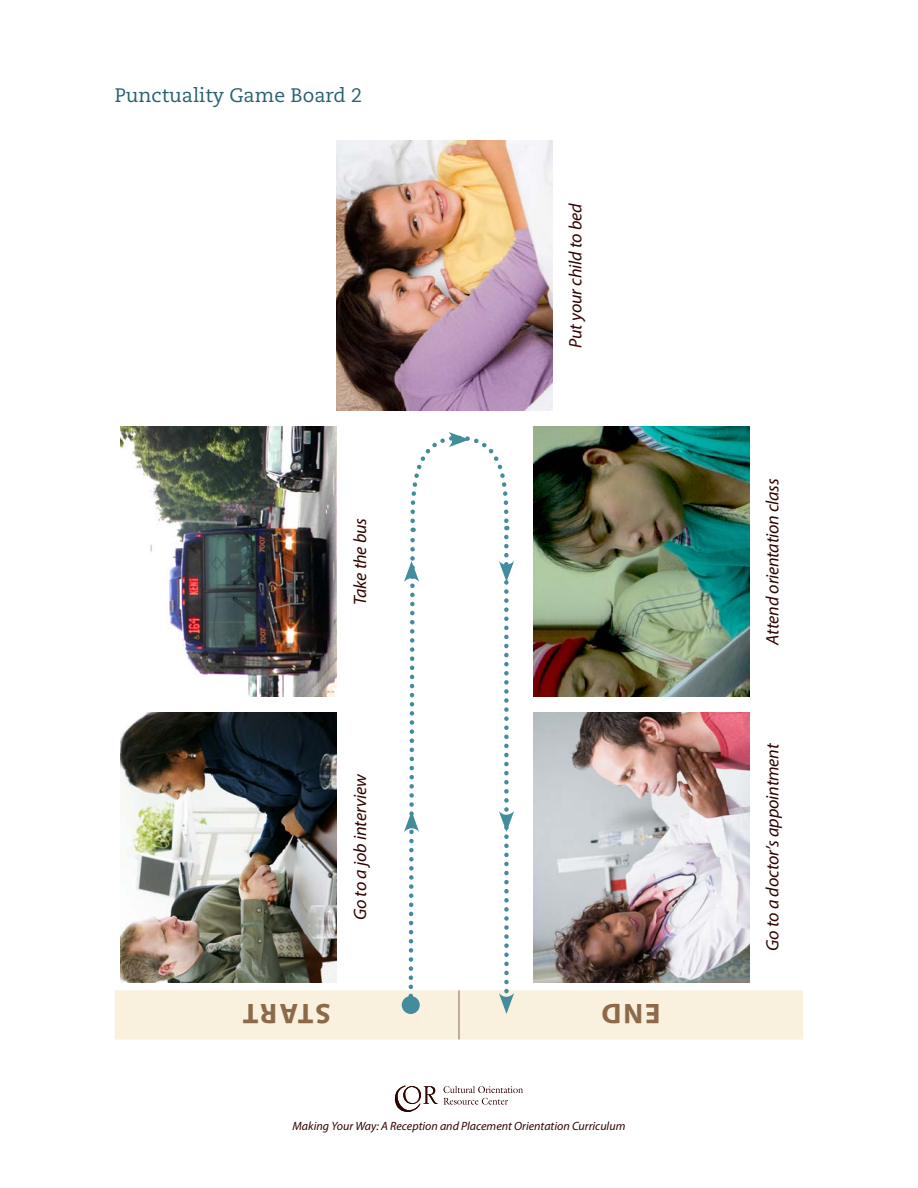
<style>
.page{position:relative;width:918px;height:1188px;background:#fff}
.page>*{position:absolute;margin:0;border:0;box-sizing:border-box;transform-origin:0 0}
.t1{font:700 28.5px "Myriad Pro";letter-spacing:.07em;color:#8c6a49}
.t2{font:19.5px "Caecilia LT Std";color:#27616d}
.t3{font:italic 18px "Myriad Pro";letter-spacing:-.01em;color:#2f0300}
.t4{font:italic 12px "Myriad Pro";color:#2f0300}
</style>
<div class="page">
<svg style="left:394px;top:1086px;width:129px;height:26px"></svg>
<img style="left:336px;top:141px;width:216px;height:270px">
<img style="left:115px;top:432px;width:688px;height:608px">
<p class="t2" style="left:115px;top:84px;width:249px">Punctuality Game Board 2</p>
<p class="t3" style="left:349px;top:605px;width:89px;rotate:-90deg">Take the bus</p>
<p class="t3" style="left:349px;top:920px;width:148px;rotate:-90deg">Go to a job interview</p>
<h1 class="t1" style="left:331px;top:1032px;width:90px;rotate:-180deg">START</h1>
<p class="t3" style="left:564px;top:348px;width:146px;rotate:-90deg">Put your child to bed</p>
<h1 class="t1" style="left:660px;top:1032px;width:60px;rotate:-180deg">END</h1>
<p class="t4" style="left:293px;top:1119px;width:334px">Making Your Way: A Reception and Placement Orientation Curriculum</p>
<p class="t3" style="left:761px;top:645px;width:168px;rotate:-90deg">Attend orientation class</p>
<p class="t3" style="left:761px;top:951px;width:209px;rotate:-90deg">Go to a doctor’s appointment</p>
</div>
